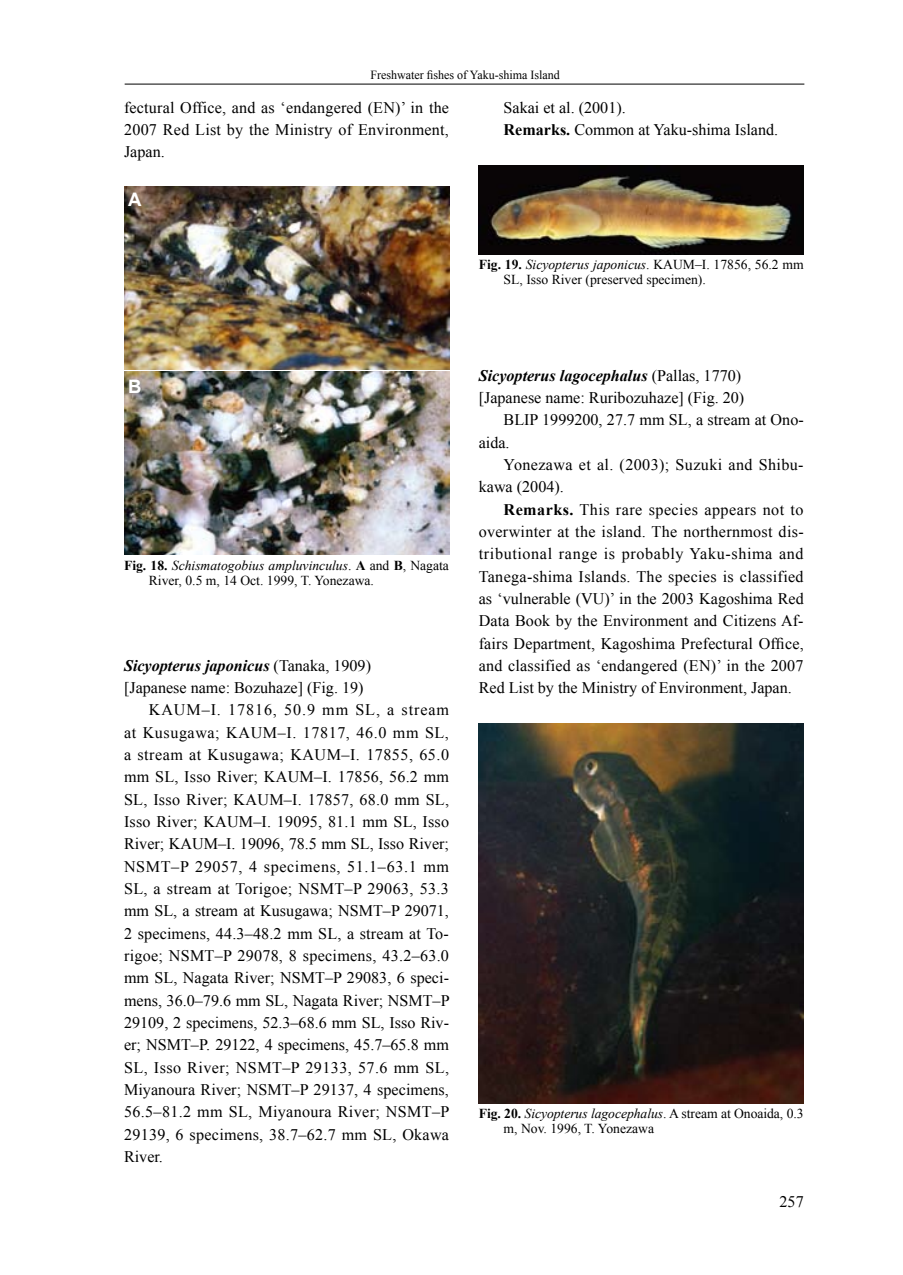
<style>
.page{position:relative;width:903px;height:1275px;background:#fff}
.page>*{position:absolute;margin:0;border:0;box-sizing:border-box;transform-origin:0 0}
.t1{font:700 18.55px "Arial";color:#fff}
.t2{font:16.1px/22.4px "Times New Roman";letter-spacing:.01em;color:#000;text-align:justify}
.t3{font:16.1px "Times New Roman";letter-spacing:.04em;color:#000}
.t4{font:16.1px "Times New Roman";letter-spacing:.03em;color:#000}
.t5{font:italic 700 16.1px "Times New Roman";color:#000}
.t6{font:16.1px "Times New Roman";letter-spacing:.035em;color:#000}
.t7{font:16.1px "Times New Roman";letter-spacing:.055em;color:#000}
.t8{font:13.65px/14.9px "Times New Roman";color:#000}
.t9{font:12.42px "Times New Roman";color:#000}
.s1{font-weight:700}
.s2{font-style:italic}
.s3{font-weight:400;font-style:normal}
</style>
<div class="page">
<hr style="left:125px;top:84px;width:679px;height:1px;background:#000">
<img style="left:124px;top:187px;width:325px;height:182px">
<img style="left:124px;top:371px;width:325px;height:184px">
<img style="left:479px;top:165px;width:325px;height:90px">
<img style="left:479px;top:723px;width:325px;height:381px">
<p class="t9" style="left:370px;top:66px;width:191px">Freshwater fishes of Yaku-shima Island</p>
<p class="t2" style="left:124px;top:96px;width:326px">fectural Office, and as ‘endangered (EN)’ in the 2007 Red List by the Ministry of Environment, Japan.</p>
<p class="t2" style="left:503px;top:96px;width:276px">Sakai et al. (2001).<br><span class="s1">Remarks.</span> Common at Yaku-shima Island.</p>
<p class="t1" style="left:128px;top:188px;width:15px">A</p>
<p class="t8" style="left:504px;top:257px;width:302px;text-indent:-25px"><span class="s1">Fig. 19.</span> <span class="s2">Sicyopterus japonicus</span>. KAUM–I. 17856, 56.2 mm<br>SL, Isso River (preserved specimen).</p>
<p class="t1" style="left:128px;top:374px;width:15px">B</p>
<p class="t8" style="left:149px;top:557px;width:302px;text-indent:-25px"><span class="s1">Fig. 18.</span> <span class="s2">Schismatogobius ampluvinculus</span>. <span class="s1">A</span> and <span class="s1">B</span>, Nagata<br>River, 0.5 m, 14 Oct. 1999, T. Yonezawa.</p>
<p class="t5" style="left:124px;top:654px;width:248px">Sicyopterus japonicus <span class="s3">(Tanaka, 1909)</span></p>
<p class="t2" style="left:124px;top:676px;width:241px">[Japanese name: Bozuhaze] (Fig. 19)</p>
<p class="t7" style="left:149px;top:699px;width:302px">KAUM–I. 17816, 50.9 mm SL, a stream</p>
<p class="t6" style="left:124px;top:721px;width:326px">at Kusugawa; KAUM–I. 17817, 46.0 mm SL,</p>
<p class="t4" style="left:124px;top:744px;width:327px">a stream at Kusugawa; KAUM–I. 17855, 65.0</p>
<p class="t2" style="left:124px;top:766px;width:327px">mm SL, Isso River; KAUM–I. 17856, 56.2 mm</p>
<p class="t2" style="left:124px;top:788px;width:327px">SL, Isso River; KAUM–I. 17857, 68.0 mm SL,</p>
<p class="t2" style="left:124px;top:810px;width:327px">Isso River; KAUM–I. 19095, 81.1 mm SL, Isso</p>
<p class="t2" style="left:124px;top:832px;width:326px">River; KAUM–I. 19096, 78.5 mm SL, Isso River;</p>
<p class="t3" style="left:124px;top:855px;width:327px">NSMT–P 29057, 4 specimens, 51.1–63.1 mm</p>
<p class="t2" style="left:124px;top:877px;width:326px">SL, a stream at Torigoe; NSMT–P 29063, 53.3</p>
<p class="t2" style="left:124px;top:899px;width:326px">mm SL, a stream at Kusugawa; NSMT–P 29071,</p>
<p class="t2" style="left:124px;top:922px;width:326px">2 specimens, 44.3–48.2 mm SL, a stream at To-</p>
<p class="t2" style="left:124px;top:944px;width:326px">rigoe; NSMT–P 29078, 8 specimens, 43.2–63.0</p>
<p class="t2" style="left:124px;top:966px;width:326px">mm SL, Nagata River; NSMT–P 29083, 6 speci-</p>
<p class="t2" style="left:124px;top:989px;width:327px">mens, 36.0–79.6 mm SL, Nagata River; NSMT–P</p>
<p class="t2" style="left:124px;top:1011px;width:326px">29109, 2 specimens, 52.3–68.6 mm SL, Isso Riv-</p>
<p class="t2" style="left:124px;top:1033px;width:326px">er; NSMT–P. 29122, 4 specimens, 45.7–65.8 mm</p>
<p class="t2" style="left:124px;top:1056px;width:326px">SL, Isso River; NSMT–P 29133, 57.6 mm SL,</p>
<p class="t2" style="left:124px;top:1078px;width:326px">Miyanoura River; NSMT–P 29137, 4 specimens,</p>
<p class="t2" style="left:124px;top:1100px;width:327px">56.5–81.2 mm SL, Miyanoura River; NSMT–P</p>
<p class="t2" style="left:124px;top:1123px;width:327px">29139, 6 specimens, 38.7–62.7 mm SL, Okawa</p>
<p class="t2" style="left:124px;top:1145px;width:40px">River.</p>
<p class="t5" style="left:479px;top:364px;width:264px">Sicyopterus lagocephalus <span class="s3">(Pallas, 1770)</span></p>
<p class="t2" style="left:479px;top:386px;width:267px">[Japanese name: Ruribozuhaze] (Fig. 20)</p>
<p class="t2" style="left:503px;top:408px;width:302px">BLIP 1999200, 27.7 mm SL, a stream at Ono-</p>
<p class="t2" style="left:479px;top:431px;width:32px">aida.</p>
<p class="t2" style="left:503px;top:453px;width:301px">Yonezawa et al. (2003); Suzuki and Shibu-</p>
<p class="t2" style="left:479px;top:475px;width:87px">kawa (2004).</p>
<p class="t4" style="left:503px;top:498px;width:301px"><span class="s1">Remarks.</span> This rare species appears not to</p>
<p class="t2" style="left:479px;top:520px;width:326px">overwinter at the island. The northernmost dis-</p>
<p class="t3" style="left:479px;top:543px;width:326px">tributional range is probably Yaku-shima and</p>
<p class="t2" style="left:479px;top:565px;width:326px">Tanega-shima Islands. The species is classified</p>
<p class="t2" style="left:479px;top:587px;width:326px">as ‘vulnerable (VU)’ in the 2003 Kagoshima Red</p>
<p class="t2" style="left:479px;top:609px;width:326px">Data Book by the Environment and Citizens Af-</p>
<p class="t2" style="left:479px;top:632px;width:326px">fairs Department, Kagoshima Prefectural Office,</p>
<p class="t2" style="left:479px;top:654px;width:326px">and classified as ‘endangered (EN)’ in the 2007</p>
<p class="t2" style="left:479px;top:676px;width:315px">Red List by the Ministry of Environment, Japan.</p>
<p class="t8" style="left:504px;top:1106px;width:302px;text-indent:-25px"><span class="s1">Fig. 20.</span> <span class="s2">Sicyopterus lagocephalus</span>. A stream at Onoaida, 0.3 m, Nov. 1996, T. Yonezawa</p>
<p class="t2" style="left:779px;top:1190px;width:26px">257</p>
</div>
